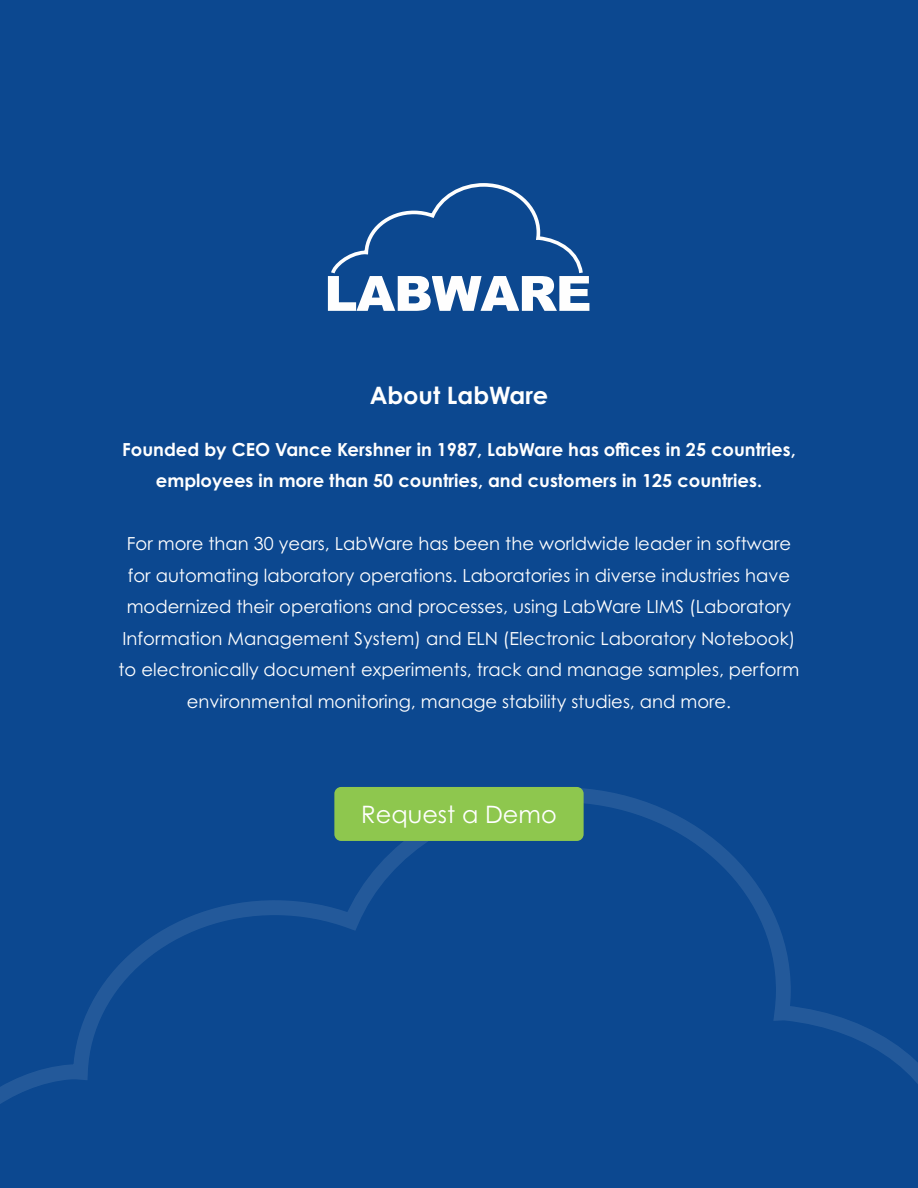
<style>
.page{position:relative;width:918px;height:1188px;background:#fff}
.page>*{position:absolute;margin:0;border:0;box-sizing:border-box;transform-origin:0 0}
.t1{font:700 24px "Century Gothic Pro";color:#fff}
.t2{font:24px "Century Gothic Pro";color:#fff}
.t3{font:18px/31.5px "Century Gothic Pro";color:#fff;text-align:center}
.t4{font:700 18px/31.5px "Century Gothic Pro";color:#fff;text-align:center}
</style>
<div class="page">
<div style="left:0;top:0;width:918px;height:1187px;background:#0c4890"></div>
<svg style="left:328px;top:183px;width:261px;height:128px"></svg>
<svg style="left:0;top:788px;width:918px;height:400px"></svg>
<div style="left:334px;top:787px;width:250px;height:54px;background:#8ec74e;border-radius:7px"></div>
<h1 class="t1" style="left:370px;top:380px;width:180px">About LabWare</h1>
<p class="t4" style="left:122px;top:433px;width:675px">Founded by CEO Vance Kershner in 1987, LabWare has offices in 25 countries, employees in more than 50 countries, and customers in 125 countries.</p>
<p class="t3" style="left:119px;top:528px;width:682px">For more than 30 years, LabWare has been the worldwide leader in software for automating laboratory operations. Laboratories in diverse industries have modernized their operations and processes, using LabWare LIMS (Laboratory Information Management System) and ELN (Electronic Laboratory Notebook) to electronically document experiments, track and manage samples, perform environmental monitoring, manage stability studies, and more.</p>
<h1 class="t2" style="left:361px;top:799px;width:197px">Request a Demo</h1>
</div>
